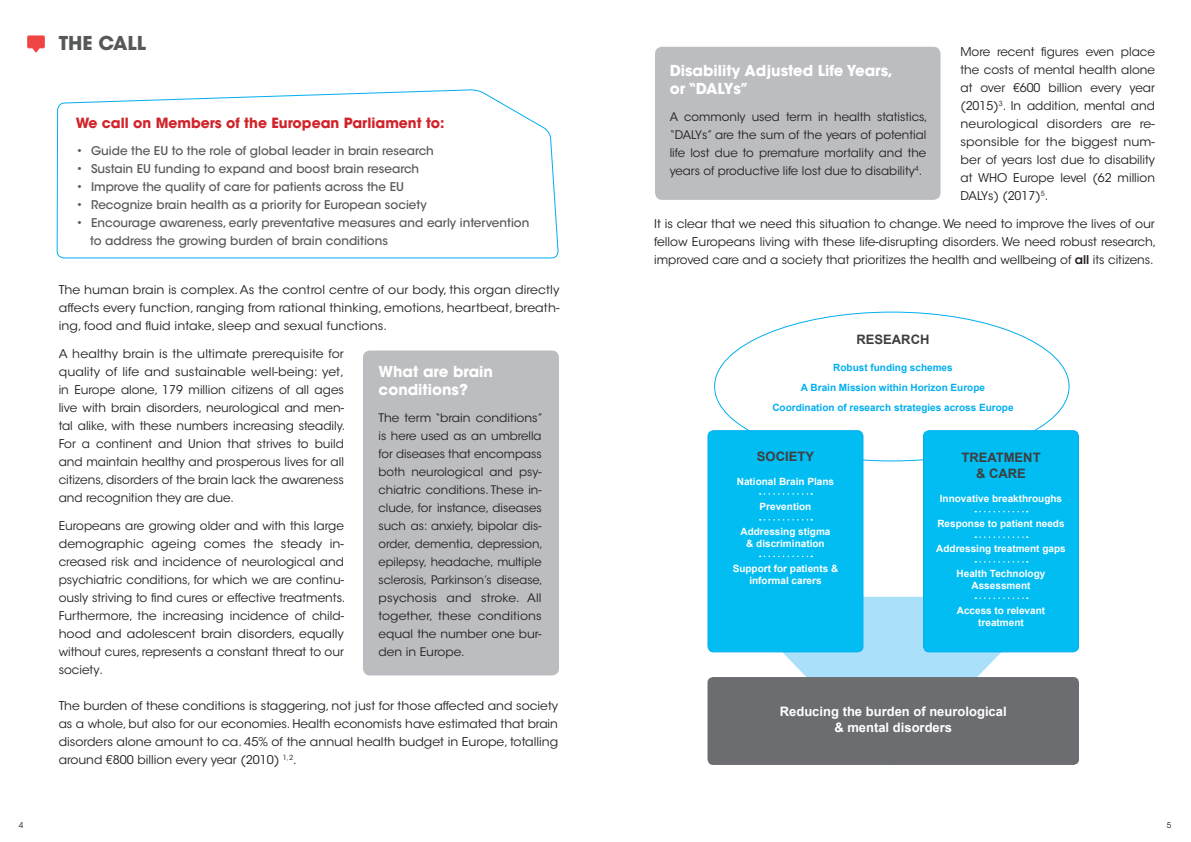
<style>
.page{position:relative;width:1191px;height:842px;background:#fff}
.page>*{position:absolute;margin:0;border:0;box-sizing:border-box;transform-origin:0 0}
.t1{font:700 19px "ITC Avant Garde Std";color:#57585a}
.t2{font:700 15px/18px "ITC Avant Garde Std";color:#fff}
.t3{font:700 14px "ITC Avant Garde Std";color:#d1232a}
.t4{font:700 13px/15.6px "Arial";color:#fff;text-align:center}
.t5{font:700 13px/15.6px "Arial";color:#3e3e3f;text-align:center}
.t6{font:12px/18px "ITC Avant Garde Std";color:#231f20;text-align:justify}
.t7{font:12px/18px "ITC Avant Garde Std";color:#231f20;text-align:justify;scale:1.04 1}
.t8{font:500 12px/18px "ITC Avant Garde Std";color:#57585a}
.t9{font:11.8px/18px "ITC Avant Garde Std";color:#231f20;text-align:justify}
.t10{font:11.7px/18px "ITC Avant Garde Std";color:#231f20;scale:1.04 1}
.t11{font:700 10px/12px "Arial";color:#fff;text-align:center}
.t12{font:700 10px/20px "Arial";color:#00aeef;text-align:center}
.t13{font:8px "ITC Avant Garde Std";color:#231f20}
.s1{font-weight:600}
</style>
<div class="page">
<svg style="left:56px;top:89px;width:503px;height:587px"></svg>
<svg style="left:729px;top:597px;width:325px;height:80px;fill:#aae0f9"></svg>
<div style="left:707px;top:677px;width:372px;height:88px;background:#6c6d70;border-radius:6px"></div>
<div style="left:708px;top:431px;width:155px;height:221px;background:#01bdf2;border-radius:6px"></div>
<div style="left:707px;top:430px;width:156px;height:222px;border:1px solid #00aeef;border-radius:6px"></div>
<svg style="left:759px;top:519px;width:53px;height:1px"></svg>
<svg style="left:759px;top:556px;width:53px;height:1px"></svg>
<svg style="left:759px;top:493px;width:53px;height:2px"></svg>
<div style="left:923px;top:431px;width:155px;height:221px;background:#01bdf2;border-radius:6px"></div>
<div style="left:923px;top:430px;width:156px;height:222px;border:1px solid #00aeef;border-radius:6px"></div>
<svg style="left:975px;top:511px;width:52px;height:1px"></svg>
<svg style="left:975px;top:536px;width:52px;height:2px"></svg>
<svg style="left:975px;top:561px;width:52px;height:2px"></svg>
<svg style="left:975px;top:597px;width:52px;height:2px"></svg>
<div style="left:655px;top:47px;width:285px;height:153px;background:#bcbdc0;border-radius:7px"></div>
<svg style="left:27px;top:35px;width:18px;height:18px"></svg>
<div style="left:363px;top:350px;width:196px;height:325px;background:#bcbdc0;border-radius:7px"></div>
<h1 class="t1" style="left:59px;top:31px;width:89px">THE CALL</h1>
<p class="t3" style="left:76px;top:114px;width:370px">We call on Members of the European Parliament to:</p>
<p class="t8" style="left:76px;top:142px;width:359px">• Guide the EU to the role of global leader in brain research</p>
<p class="t8" style="left:76px;top:160px;width:345px">• Sustain EU funding to expand and boost brain research</p>
<p class="t8" style="left:76px;top:178px;width:329px">• Improve the quality of care for patients across the EU</p>
<p class="t8" style="left:76px;top:196px;width:352px">• Recognize brain health as a priority for European society</p>
<p class="t8" style="left:90px;top:214px;width:441px;text-indent:-14px">• Encourage awareness, early preventative measures and early intervention to address the growing burden of brain conditions</p>
<p class="t7" style="left:59px;top:281px;width:483px">The human brain is complex. As the control centre of our body, this organ directly affects every function, ranging from rational thinking, emotions, heartbeat, breath&shy;ing, food and fluid intake, sleep and sexual functions.</p>
<p class="t7" style="left:59px;top:345px;width:277px">A healthy brain is the ultimate prerequisite for quality of life and sustainable well-being: yet, in Europe alone, 179 million citizens of all ages live with brain disorders, neurological and men&shy;tal alike, with these numbers increasing steadily.<br>For a continent and Union that strives to build and maintain healthy and prosperous lives for all citizens, disorders of the brain lack the awareness and recognition they are due.</p>
<p class="t6" style="left:59px;top:517px;width:288px;text-align:left">Europeans are growing older and with this large demographic ageing comes the steady in&shy;creased risk and incidence of neurological and psychiatric conditions, for which we are continu&shy;ously striving to find cures or effective treatments.<br>Furthermore, the increasing incidence of child&shy;hood and adolescent brain disorders, equally without cures, represents a constant threat to our society.</p>
<p class="t6" style="left:59px;top:697px;width:501px">The burden of these conditions is staggering, not just for those affected and society as a whole, but also for our economies. Health economists have estimated that brain disorders alone amount to ca. 45% of the annual health budget in Europe, totalling around €800 billion every year (2010) <sup>1,2</sup>.</p>
<p class="t2" style="left:378px;top:363px;width:116px">What are brain conditions?</p>
<p class="t10" style="left:378px;top:409px;width:160px">The term “brain conditions” is here used as an umbrella for diseases that encompass both neurological and psy&shy;chiatric conditions. These in&shy;clude, for instance, diseases such as: anxiety, bipolar dis&shy;order, dementia, depression, epilepsy, headache, multiple sclerosis, Parkinson’s disease, psychosis and stroke. All together, these conditions equal the number one bur&shy;den in Europe.</p>
<p class="t6" style="left:960px;top:42px;width:196px">More recent figures even place the costs of mental health alone at over €600 billion every year (2015)<sup>3</sup>. In addition, mental and neurological disorders are re&shy;sponsible for the biggest num&shy;ber of years lost due to disability at WHO Europe level (62 million DALYs) (2017)<sup>5</sup>.</p>
<p class="t6" style="left:654px;top:214px;width:504px;text-align:left">It is clear that we need this situation to change. We need to improve the lives of our fellow Europeans living with these life-disrupting disorders. We need robust research, improved care and a society that prioritizes the health and wellbeing of <span class="s1">all</span> its citizens.</p>
<p class="t2" style="left:669px;top:61px;width:225px">Disability Adjusted Life Years, or “DALYs”</p>
<p class="t9" style="left:669px;top:108px;width:259px">A commonly used term in health statistics, “DALYs” are the sum of the years of potential life lost due to premature mortality and the years of productive life lost due to disability<sup>4</sup>.</p>
<p class="t5" style="left:856px;top:332px;width:74px">RESEARCH</p>
<p class="t12" style="left:772px;top:358px;width:243px">Robust funding schemes<br>A Brain Mission within Horizon Europe<br>Coordination of research strategies across Europe</p>
<p class="t5" style="left:757px;top:449px;width:59px">SOCIETY</p>
<p class="t11" style="left:737px;top:476px;width:99px">National Brain Plans</p>
<p class="t11" style="left:759px;top:501px;width:53px">Prevention</p>
<p class="t11" style="left:740px;top:526px;width:92px">Addressing stigma &amp; discrimination</p>
<p class="t11" style="left:732px;top:563px;width:107px">Support for patients &amp; informal carers</p>
<p class="t5" style="left:961px;top:450px;width:81px">TREATMENT &amp; CARE</p>
<p class="t11" style="left:940px;top:493px;width:124px">Innovative breakthroughs</p>
<p class="t11" style="left:937px;top:518px;width:129px">Response to patient needs</p>
<p class="t11" style="left:936px;top:543px;width:131px">Addressing treatment gaps</p>
<p class="t11" style="left:956px;top:568px;width:90px">Health Technology<br>Assessment</p>
<p class="t11" style="left:956px;top:605px;width:90px">Access to relevant treatment</p>
<p class="t4" style="left:780px;top:704px;width:228px">Reducing the burden of neurological &amp; mental disorders</p>
<p class="t13" style="left:19px;top:820px;width:6px">4</p>
<p class="t13" style="left:1166px;top:820px;width:6px">5</p>
</div>
